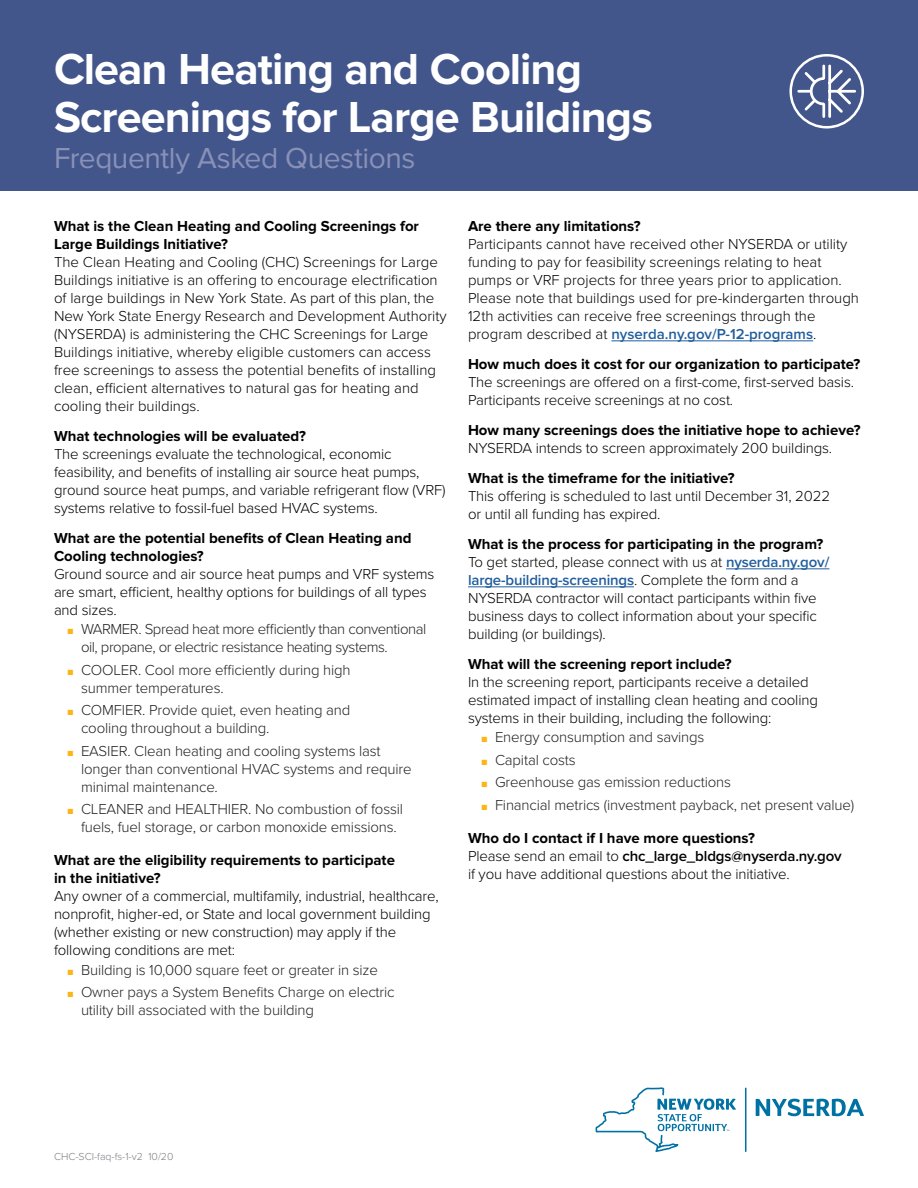
<style>
.page{position:relative;width:918px;height:1188px;background:#fff}
.page>*{position:absolute;margin:0;border:0;box-sizing:border-box;transform-origin:0 0}
.t1{font:700 45px/48px "Proxima Nova";letter-spacing:-.02em;color:#fff}
.t2{font:30px "Proxima Nova";letter-spacing:-.015em;color:#8991b7}
.t3{font:300 15px/18px "Proxima Nova";letter-spacing:-.01em;color:#000}
.t4{font:300 15px/18px "Proxima Nova";letter-spacing:-.01em;color:#222121}
.t5{font:700 15px/18px "Proxima Nova";color:#000}
.t6{font:300 15px/18px "Proxima Nova";letter-spacing:-.03em;color:#222121}
.t7{font:300 10.5px "Proxima Nova";color:#797d82}
.s1{font-weight:400;font-size:9px;color:#fcb515}
.s2{font-weight:600;color:#215e9e}
.s3{font-weight:600}
</style>
<div class="page">
<hr style="left:611px;top:341px;width:202px;height:1px;background:#215e9e">
<hr style="left:726px;top:569px;width:103px;height:1px;background:#215e9e">
<hr style="left:468px;top:587px;width:166px;height:1px;background:#215e9e">
<div style="left:0;top:0;width:918px;height:190px;background:#43568b"></div>
<svg style="left:789px;top:54px;width:75px;height:75px"></svg>
<svg style="left:756px;top:1099px;width:108px;height:17px"></svg>
<hr style="left:745px;top:1088px;width:1px;height:64px;background:#0071a3">
<svg style="left:596px;top:1087px;width:140px;height:65px"></svg>
<h1 class="t1" style="left:54px;top:46px;width:600px">Clean Heating and Cooling<br>Screenings for Large Buildings</h1>
<h1 class="t2" style="left:54px;top:141px;width:363px">Frequently Asked Questions</h1>
<h2 class="t5" style="left:54px;top:217px;width:367px">What is the Clean Heating and Cooling Screenings for<br>Large Buildings Initiative?</h2>
<p class="t3" style="left:54px;top:252px;width:394px">The Clean Heating and Cooling (CHC) Screenings for Large Buildings initiative is an ofering to encourage electrifcation of large buildings in New York State. As part of this plan, the New York State Energy Research and Development Authority (NYSERDA) is administering the CHC Screenings for Large Buildings initiative, whereby eligible customers can access free screenings to assess the potential benefts of installing clean, efcient alternatives to natural gas for heating and cooling their buildings.</p>
<h2 class="t5" style="left:54px;top:427px;width:254px">What technologies will be evaluated?</h2>
<p class="t3" style="left:54px;top:444px;width:393px">The screenings evaluate the technological, economic feasibility, and benefts of installing air source heat pumps, ground source heat pumps, and variable refrigerant fow (VRF) systems relative to fossil-fuel based HVAC systems.</p>
<h2 class="t5" style="left:54px;top:529px;width:359px">What are the potential benefts of Clean Heating and<br>Cooling technologies?</h2>
<p class="t3" style="left:54px;top:564px;width:382px">Ground source and air source heat pumps and VRF systems are smart, efcient, healthy options for buildings of all types and sizes.</p>
<p class="t6" style="left:81px;top:620px;width:347px;text-indent:-14px"><span class="s1">■</span> WARMER. Spread heat more efciently than conventional oil, propane, or electric resistance heating systems.</p>
<p class="t4" style="left:81px;top:660px;width:271px;text-indent:-14px"><span class="s1">■</span> COOLER. Cool more efciently during high summer temperatures.</p>
<p class="t4" style="left:81px;top:701px;width:271px;text-indent:-14px"><span class="s1">■</span> COMFIER. Provide quiet, even heating and cooling throughout a building.</p>
<p class="t4" style="left:81px;top:741px;width:332px;text-indent:-14px"><span class="s1">■</span> EASIER. Clean heating and cooling systems last longer than conventional HVAC systems and require minimal maintenance.</p>
<p class="t4" style="left:68px;top:800px;width:337px;text-align:center"><span class="s1">■</span> CLEANER and HEALTHIER. No combustion of fossil fuels, fuel storage, or carbon monoxide emissions.</p>
<h2 class="t5" style="left:54px;top:852px;width:342px">What are the eligibility requirements to participate in the initiative?</h2>
<p class="t3" style="left:54px;top:887px;width:386px">Any owner of a commercial, multifamily, industrial, healthcare, nonproft, higher-ed, or State and local government building (whether existing or new construction) may apply if the following conditions are met:</p>
<p class="t4" style="left:68px;top:960px;width:312px"><span class="s1">■</span> Building is 10,000 square feet or greater in size</p>
<p class="t4" style="left:81px;top:983px;width:315px;text-indent:-14px"><span class="s1">■</span> Owner pays a System Benefts Charge on electric utility bill associated with the building</p>
<h2 class="t5" style="left:468px;top:217px;width:174px">Are there any limitations?</h2>
<p class="t3" style="left:468px;top:234px;width:393px">Participants cannot have received other NYSERDA or utility funding to pay for feasibility screenings relating to heat pumps or VRF projects for three years prior to application.<br>Please note that buildings used for pre-kindergarten through 12th activities can receive free screenings through the program described at <span class="s2">nyserda.ny.gov/P-12-programs</span>.</p>
<h2 class="t5" style="left:468px;top:355px;width:394px">How much does it cost for our organization to participate?</h2>
<p class="t3" style="left:468px;top:372px;width:388px">The screenings are ofered on a frst-come, frst-served basis.<br>Participants receive screenings at no cost.</p>
<h2 class="t5" style="left:468px;top:421px;width:394px">How many screenings does the initiative hope to achieve?</h2>
<p class="t3" style="left:468px;top:438px;width:366px">NYSERDA intends to screen approximately 200 buildings.</p>
<h2 class="t5" style="left:468px;top:469px;width:268px">What is the timeframe for the initiative?</h2>
<p class="t3" style="left:468px;top:486px;width:364px">This ofering is scheduled to last until December 31, 2022 or until all funding has expired.</p>
<h2 class="t5" style="left:468px;top:535px;width:357px">What is the process for participating in the program?</h2>
<p class="t3" style="left:468px;top:552px;width:363px">To get started, please connect with us at <span class="s2">nyserda.ny.gov/ large-building-screenings</span>. Complete the form and a NYSERDA contractor will contact participants within fve business days to collect information about your specifc building (or buildings).</p>
<h2 class="t5" style="left:468px;top:655px;width:265px">What will the screening report include?</h2>
<p class="t3" style="left:468px;top:672px;width:351px">In the screening report, participants receive a detailed estimated impact of installing clean heating and cooling systems in their building, including the following:</p>
<p class="t4" style="left:482px;top:728px;width:224px"><span class="s1">■</span> Energy consumption and savings</p>
<p class="t4" style="left:482px;top:750px;width:96px"><span class="s1">■</span> Capital costs</p>
<p class="t4" style="left:482px;top:773px;width:251px"><span class="s1">■</span> Greenhouse gas emission reductions</p>
<p class="t4" style="left:482px;top:795px;width:374px"><span class="s1">■</span> Financial metrics (investment payback, net present value)</p>
<h2 class="t5" style="left:468px;top:829px;width:288px">Who do I contact if I have more questions?</h2>
<p class="t3" style="left:468px;top:846px;width:375px">Please send an email to <span class="s3">chc_large_bldgs@nyserda.ny.gov </span>if you have additional questions about the initiative.</p>
<p class="t7" style="left:54px;top:1149px;width:121px">CHC-SCI-faq-fs-1-v2 10/20</p>
</div>
